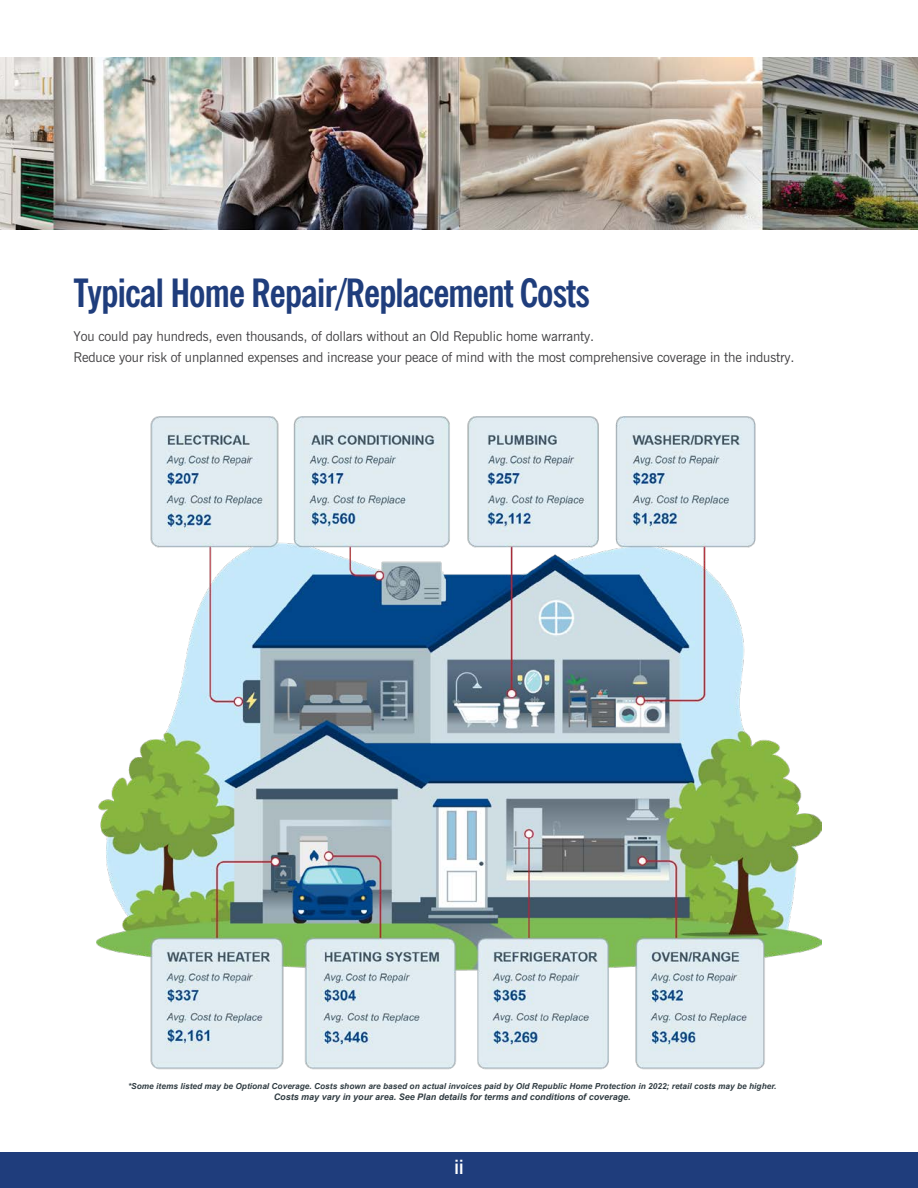
<style>
.page{position:relative;width:918px;height:1188px;background:#fff}
.page>*{position:absolute;margin:0;border:0;box-sizing:border-box;transform-origin:0 0}
.t1{font:700 condensed 39px "News Gothic BT";letter-spacing:-.03em;color:#1f3d7c}
.t2{font:700 condensed 19.5px "News Gothic BT";color:#fff}
.t3{font:13.5px/21px "News Gothic BT";letter-spacing:-.01em;color:#414042}
.t4{font:italic 700 9px "Arial";color:#303c42}
.t5{font:italic 700 8.25px "Arial";letter-spacing:.005em;color:#303c42}
</style>
<div class="page">
<div style="left:0;top:1153px;width:918px;height:35px;background:#1f3d7c"></div>
<img style="left:96px;top:416px;width:726px;height:654px">
<img style="left:0;top:57px;width:918px;height:173px">
<h1 class="t1" style="left:73px;top:269px;width:518px">Typical Home Repair/Replacement Costs</h1>
<p class="t3" style="left:73px;top:326px;width:723px">You could pay hundreds, even thousands, of dollars without an Old Republic home warranty.<br>Reduce your risk of unplanned expenses and increase your peace of mind with the most comprehensive coverage in the industry.</p>
<p class="t5" style="left:128px;top:1081px;width:650px">*Some items listed may be Optional Coverage. Costs shown are based on actual invoices paid by Old Republic Home Protection in 2022; retail costs may be higher.</p>
<p class="t4" style="left:274px;top:1091px;width:359px">Costs may vary in your area. See Plan details for terms and conditions of coverage.</p>
<h2 class="t2" style="left:455px;top:1155px;width:10px">ii</h2>
</div>
